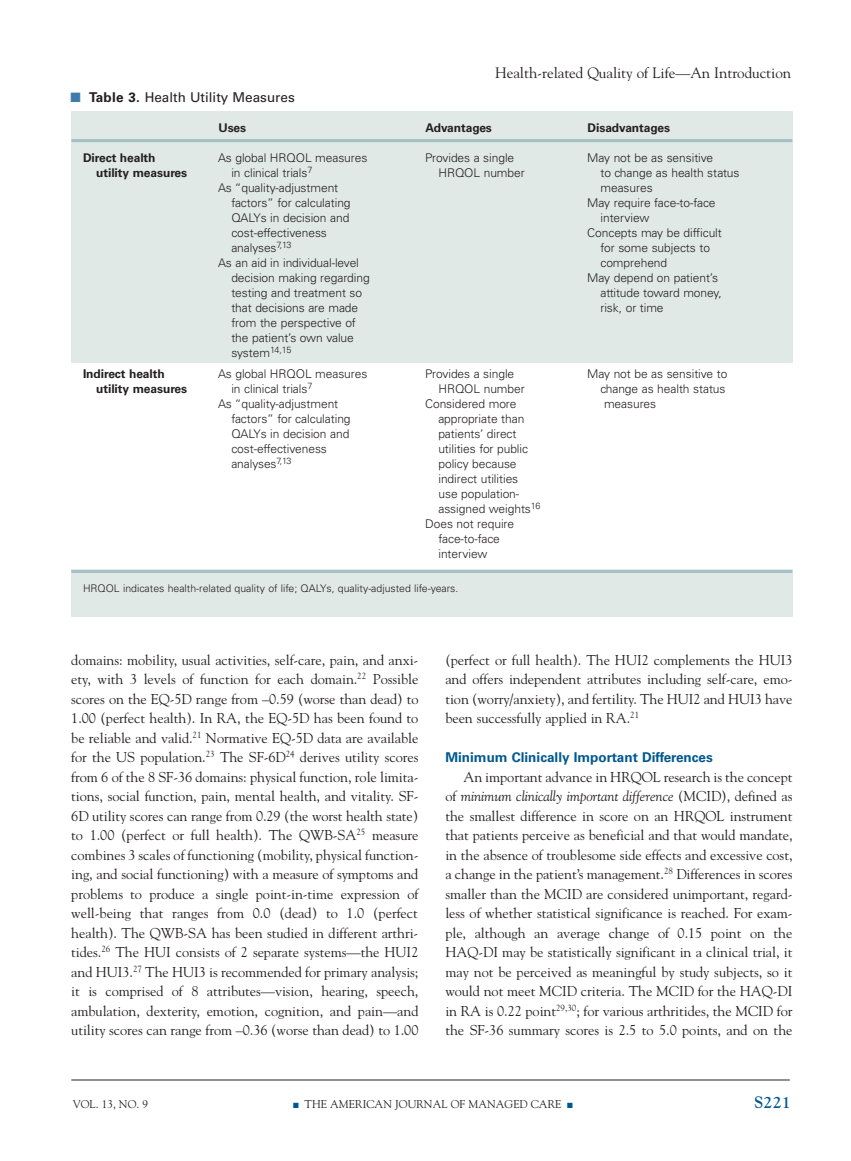
<style>
.page{position:relative;width:851px;height:1161px;background:#fff}
.page>*{position:absolute;margin:0;border:0;box-sizing:border-box;transform-origin:0 0}
.t1{font:700 16.5px "Goudy";color:#00588f}
.t2{font:15px "Goudy";letter-spacing:-.005em;color:#231f20}
.t3{font:14.25px/19.5px "Goudy";letter-spacing:-.005em;color:#231f20;text-align:justify}
.t4{font:700 13.5px "Univers";color:#00588f}
.t5{font:13.5px "Univers";color:#231f20}
.t6{font:300 12px/15px "Univers";letter-spacing:-.005em;color:#231f20}
.t7{font:700 12px "Univers";letter-spacing:-.005em;color:#231f20}
.t8{font:11.25px "Goudy";color:#231f20}
.t9{font:300 10.5px "Univers";color:#231f20}
.s1{color:#3d7bab}
.s2{font-weight:700}
.s3{font-style:italic}
.s4{color:#00588f}
</style>
<div class="page">
<hr style="left:71px;top:1080px;width:718px;height:1px;background:#231f20">
<div style="left:71px;top:112px;width:721px;height:505px;background:#e1e9e7"></div>
<div style="left:48px;top:364px;width:759px;height:205px;background:#fff"></div>
<hr style="left:71px;top:139px;width:721px;height:3px;background:#a3c1c2">
<hr style="left:71px;top:570px;width:721px;height:3px;background:#a3c1c2">
<p class="t2" style="left:495px;top:64px;width:297px">Health-related Quality of Life—An Introduction</p>
<p class="t5" style="left:71px;top:92px;width:226px"><span class="s1">■</span> <span class="s2">Table 3.</span> Health Utility Measures</p>
<p class="t7" style="left:218px;top:124px;width:29px">Uses</p>
<p class="t7" style="left:425px;top:124px;width:68px">Advantages</p>
<p class="t7" style="left:587px;top:124px;width:84px">Disadvantages</p>
<p class="t7" style="left:83px;top:153px;width:74px">Direct health</p>
<p class="t6" style="left:218px;top:151px;width:151px">As global HRQOL measures</p>
<p class="t6" style="left:425px;top:151px;width:91px">Provides a single</p>
<p class="t6" style="left:587px;top:151px;width:127px">May not be as sensitive</p>
<p class="t7" style="left:96px;top:168px;width:92px">utility measures</p>
<p class="t6" style="left:231px;top:166px;width:83px">in clinical trials<sup>7</sup></p>
<p class="t6" style="left:438px;top:166px;width:88px">HRQOL number</p>
<p class="t6" style="left:600px;top:166px;width:140px">to change as health status</p>
<p class="t6" style="left:218px;top:181px;width:122px">As “quality-adjustment</p>
<p class="t6" style="left:600px;top:181px;width:54px">measures</p>
<p class="t6" style="left:231px;top:196px;width:121px">factors” for calculating</p>
<p class="t6" style="left:587px;top:196px;width:130px">May require face-to-face</p>
<p class="t6" style="left:231px;top:211px;width:119px">QALYs in decision and</p>
<p class="t6" style="left:600px;top:211px;width:50px">interview</p>
<p class="t6" style="left:231px;top:226px;width:97px">cost-effectiveness</p>
<p class="t6" style="left:587px;top:226px;width:136px">Concepts may be difficult</p>
<p class="t6" style="left:231px;top:241px;width:62px">analyses<sup>7,13</sup></p>
<p class="t6" style="left:600px;top:241px;width:111px">for some subjects to</p>
<p class="t6" style="left:218px;top:256px;width:142px">As an aid in individual-level</p>
<p class="t6" style="left:600px;top:256px;width:68px">comprehend</p>
<p class="t6" style="left:231px;top:271px;width:140px">decision making regarding</p>
<p class="t6" style="left:587px;top:271px;width:132px">May depend on patient’s</p>
<p class="t6" style="left:231px;top:286px;width:132px">testing and treatment so</p>
<p class="t6" style="left:600px;top:286px;width:123px">attitude toward money,</p>
<p class="t6" style="left:231px;top:301px;width:128px">that decisions are made</p>
<p class="t6" style="left:600px;top:301px;width:65px">risk, or time</p>
<p class="t6" style="left:231px;top:316px;width:126px">from the perspective of the patient’s own value system<sup>14,15</sup></p>
<p class="t7" style="left:83px;top:369px;width:83px">Indirect health</p>
<p class="t6" style="left:218px;top:367px;width:151px">As global HRQOL measures</p>
<p class="t6" style="left:425px;top:367px;width:91px">Provides a single</p>
<p class="t6" style="left:587px;top:367px;width:142px">May not be as sensitive to</p>
<p class="t7" style="left:96px;top:384px;width:92px">utility measures</p>
<p class="t6" style="left:231px;top:382px;width:83px">in clinical trials<sup>7</sup></p>
<p class="t6" style="left:438px;top:382px;width:88px">HRQOL number</p>
<p class="t6" style="left:600px;top:382px;width:126px">change as health status</p>
<p class="t6" style="left:218px;top:397px;width:122px">As “quality-adjustment</p>
<p class="t6" style="left:425px;top:397px;width:93px">Considered more</p>
<p class="t6" style="left:604px;top:397px;width:54px">measures</p>
<p class="t6" style="left:231px;top:412px;width:121px">factors” for calculating</p>
<p class="t6" style="left:438px;top:412px;width:87px">appropriate than</p>
<p class="t6" style="left:231px;top:427px;width:119px">QALYs in decision and</p>
<p class="t6" style="left:438px;top:427px;width:80px">patients’ direct</p>
<p class="t6" style="left:231px;top:442px;width:97px">cost-effectiveness</p>
<p class="t6" style="left:438px;top:442px;width:91px">utilities for public</p>
<p class="t6" style="left:231px;top:457px;width:62px">analyses<sup>7,13</sup></p>
<p class="t6" style="left:438px;top:457px;width:80px">policy because</p>
<p class="t6" style="left:438px;top:472px;width:81px">indirect utilities</p>
<p class="t6" style="left:438px;top:487px;width:82px">use population-</p>
<p class="t6" style="left:438px;top:502px;width:103px">assigned weights<sup>16</sup></p>
<p class="t6" style="left:425px;top:517px;width:90px">Does not require</p>
<p class="t6" style="left:438px;top:532px;width:63px">face-to-face</p>
<p class="t6" style="left:438px;top:547px;width:50px">interview</p>
<p class="t9" style="left:83px;top:585px;width:377px">HRQOL indicates health-related quality of life; QALYs, quality-adjusted life-years.</p>
<p class="t3" style="left:71px;top:650px;width:349px">domains: mobility, usual activities, self-care, pain, and anxi&shy;ety, with 3 levels of function for each domain.<sup>22</sup> Possible scores on the EQ-5D range from –0.59 (worse than dead) to 1.00 (perfect health). In RA, the EQ-5D has been found to be reliable and valid.<sup>21</sup> Normative EQ-5D data are available for the US population.<sup>23</sup> The SF-6D<sup>24</sup> derives utility scores from 6 of the 8 SF-36 domains: physical function, role limita&shy;tions, social function, pain, mental health, and vitality. SF-6D utility scores can range from 0.29 (the worst health state) to 1.00 (perfect or full health). The QWB-SA<sup>25</sup> measure combines 3 scales of functioning (mobility, physical function&shy;ing, and social functioning) with a measure of symptoms and problems to produce a single point-in-time expression of well-being that ranges from 0.0 (dead) to 1.0 (perfect health). The QWB-SA has been studied in different arthri&shy;tides.<sup>26</sup> The HUI consists of 2 separate systems—the HUI2 and HUI3.<sup>27</sup> The HUI3 is recommended for primary analysis; it is comprised of 8 attributes—vision, hearing, speech, ambulation, dexterity, emotion, cognition, and pain—and utility scores can range from –0.36 (worse than dead) to 1.00</p>
<p class="t3" style="left:445px;top:650px;width:348px">(perfect or full health). The HUI2 complements the HUI3 and offers independent attributes including self-care, emo&shy;tion (worry/anxiety), and fertility. The HUI2 and HUI3 have been successfully applied in RA.<sup>21</sup></p>
<p class="t4" style="left:445px;top:752px;width:269px">Minimum Clinically Important Differences</p>
<p class="t3" style="left:445px;top:767px;width:349px;text-indent:18px">An important advance in HRQOL research is the concept of <span class="s3">minimum clinically important difference</span> (MCID), defined as the smallest difference in score on an HRQOL instrument that patients perceive as beneficial and that would mandate, in the absence of troublesome side effects and excessive cost, a change in the patient’s management.<sup>28</sup> Differences in scores smaller than the MCID are considered unimportant, regard&shy;less of whether statistical significance is reached. For exam&shy;ple, although an average change of 0.15 point on the HAQ-DI may be statistically significant in a clinical trial, it may not be perceived as meaningful by study subjects, so it would not meet MCID criteria. The MCID for the HAQ-DI in RA is 0.22 point<sup>29,30</sup>; for various arthritides, the MCID for the SF-36 summary scores is 2.5 to 5.0 points, and on the</p>
<p class="t8" style="left:73px;top:1097px;width:77px">VOL. 13, NO. 9</p>
<p class="t8" style="left:293px;top:1097px;width:281px"><span class="s4">■</span> THE AMERICAN JOURNAL OF MANAGED CARE <span class="s4">■</span></p>
<p class="t1" style="left:754px;top:1092px;width:38px">S221</p>
</div>
